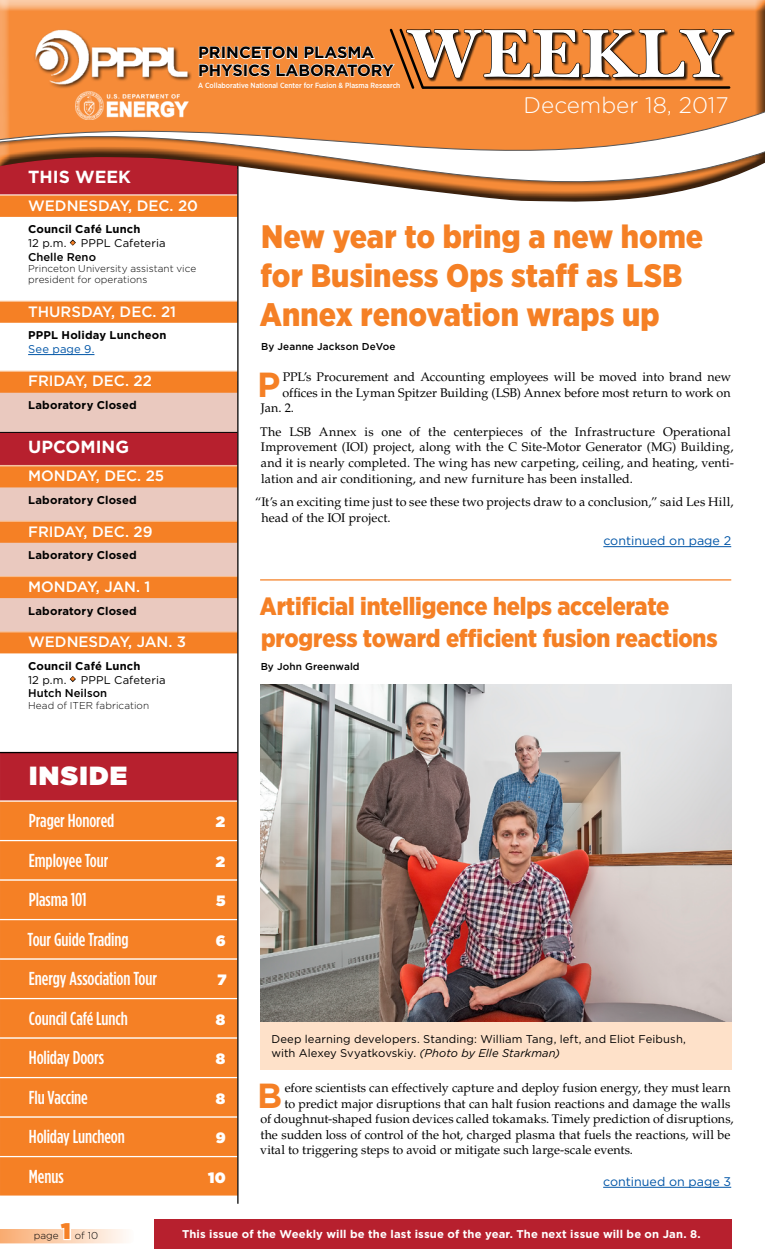
<style>
.page{position:relative;width:765px;height:1260px;background:#fff}
.page>*{position:absolute;margin:0;border:0;box-sizing:border-box;transform-origin:0 0}
.t1{font:65px "Princeton Monti BD";letter-spacing:.02em;color:#fff}
.t2{font:700 34.88px "Gotham";color:#f58025}
.t3{font:900 32.5px/39.1px "Gotham Narrow";color:#f58025}
.t4{font:900 26.25px "Gotham";letter-spacing:.05em;color:#fff}
.t5{font:900 25px/31.2px "Gotham Narrow";letter-spacing:-.01em;color:#f58025}
.t6{font:300 22.5px "Gotham Rounded";color:#fff}
.t7{font:900 22.5px "Gotham";color:#f58025}
.t8{font:500 18.75px "Gotham Condensed";letter-spacing:-.005em;color:#fff}
.t9{font:700 17.5px "Gotham";color:#fff}
.t10{font:700 16.25px/17.5px "Gotham";color:#000}
.t11{font:500 15px "Gotham";color:#fff}
.t12{font:900 15px "Gotham";color:#fff}
.t13{font:12.5px/15.6px "Palatino LT Std";letter-spacing:.005em;color:#000}
.t14{font:12.5px "Gotham";color:#0055a7}
.t15{font:11.25px/13.6px "Gotham";letter-spacing:.01em;color:#000}
.t16{font:700 11.25px "Gotham";letter-spacing:.015em;color:#000}
.t17{font:700 11.25px "Gotham";letter-spacing:.015em;color:#fff}
.t18{font:11.25px "Gotham";letter-spacing:.015em;color:#0055a7}
.t19{font:300 10px/11.2px "Gotham";color:#000}
.t20{font:500 10px "Gotham";letter-spacing:.01em;color:#000}
.t21{font:500 7.5px "Gotham Narrow";color:#fff}
.s1{font-weight:700}
.s2{font-weight:500}
.s3{font-style:italic}
</style>
<div class="page">
<div style="left:0;top:382px;width:237px;height:257px;background:#eac9bf"></div>
<hr style="left:260px;top:579px;width:471px;height:2px;background:#f58025">
<div style="left:0;top:302px;width:238px;height:21px;background:#f58025"></div>
<hr style="left:0;top:301px;width:238px;height:1px;background:#fbbb88">
<hr style="left:28px;top:354px;width:66px;height:1px;background:#0055a7">
<div style="left:0;top:371px;width:238px;height:22px;background:#f58025"></div>
<hr style="left:0;top:371px;width:238px;height:1px;background:#fbbb88">
<div style="left:0;top:432px;width:238px;height:33px;background:#b7202e"></div>
<hr style="left:0;top:432px;width:238px;height:1px;background:#000">
<div style="left:0;top:466px;width:238px;height:21px;background:#f58025"></div>
<hr style="left:0;top:466px;width:238px;height:1px;background:#fbbb88">
<div style="left:0;top:522px;width:238px;height:21px;background:#f58025"></div>
<hr style="left:0;top:521px;width:238px;height:1px;background:#fbbb88">
<div style="left:0;top:577px;width:238px;height:21px;background:#f58025"></div>
<hr style="left:0;top:576px;width:238px;height:1px;background:#fbbb88">
<div style="left:0;top:632px;width:238px;height:21px;background:#f58025"></div>
<hr style="left:0;top:632px;width:238px;height:1px;background:#fbbb88">
<svg style="left:69px;top:676px;width:7px;height:7px"></svg>
<hr style="left:603px;top:546px;width:128px;height:1px;background:#0055a7">
<hr style="left:603px;top:1187px;width:128px;height:1px;background:#0055a7">
<div style="left:0;top:752px;width:238px;height:50px;background:#b7202e"></div>
<hr style="left:0;top:752px;width:238px;height:1px;background:#000">
<div style="left:0;top:801px;width:238px;height:39px;background:#f58025"></div>
<hr style="left:0;top:800px;width:238px;height:2px;background:#fff">
<div style="left:0;top:840px;width:238px;height:40px;background:#f58025"></div>
<hr style="left:0;top:840px;width:238px;height:1px;background:#fff">
<div style="left:0;top:880px;width:238px;height:39px;background:#f58025"></div>
<hr style="left:0;top:879px;width:238px;height:2px;background:#fff">
<div style="left:0;top:919px;width:238px;height:40px;background:#f58025"></div>
<hr style="left:0;top:919px;width:238px;height:1px;background:#fff">
<div style="left:0;top:959px;width:238px;height:39px;background:#f58025"></div>
<hr style="left:0;top:958px;width:238px;height:2px;background:#fff">
<div style="left:0;top:998px;width:238px;height:40px;background:#f58025"></div>
<hr style="left:0;top:998px;width:238px;height:1px;background:#fff">
<div style="left:0;top:1038px;width:238px;height:39px;background:#f58025"></div>
<hr style="left:0;top:1037px;width:238px;height:2px;background:#fff">
<div style="left:0;top:1077px;width:238px;height:40px;background:#f58025"></div>
<hr style="left:0;top:1077px;width:238px;height:1px;background:#fff">
<div style="left:0;top:1117px;width:238px;height:39px;background:#f58025"></div>
<hr style="left:0;top:1116px;width:238px;height:2px;background:#fff">
<div style="left:0;top:1156px;width:238px;height:40px;background:#f58025"></div>
<hr style="left:0;top:1156px;width:238px;height:1px;background:#fff">
<img style="left:260px;top:684px;width:471px;height:339px">
<div style="left:260px;top:1023px;width:471px;height:47px;background:#fee1c9"></div>
<div style="left:154px;top:1219px;width:577px;height:30px;background:#b7202e"></div>
<hr style="left:237px;top:166px;width:2px;height:1038px;background:#000">
<div style="left:0;top:0;width:765px;height:203px;background:#000;opacity:.75"></div>
<svg style="left:0;top:92px;width:765px;height:162px"></svg>
<div style="left:34px;top:29px;width:158px;height:59px;background:#000;opacity:.75"></div>
<img style="left:34px;top:29px;width:162px;height:56px">
<svg style="left:198px;top:27px;width:534px;height:64px;background:#be7237"></svg>
<img style="left:75px;top:91px;width:118px;height:28px">
<svg style="left:0;top:1229px;width:126px;height:14px;background:#fbd2b4"></svg>
<h1 class="t1" style="left:407px;top:14px;width:325px">WEEKLY</h1>
<h3 class="t6" style="left:524px;top:90px;width:207px">December 18, 2017</h3>
<h3 class="t10" style="left:198px;top:44px;width:197px">PRINCETON PLASMA<br>PHYSICS LABORATORY</h3>
<p class="t21" style="left:198px;top:81px;width:204px">A Collaborative National Center for Fusion &amp; Plasma Research</p>
<h3 class="t9" style="left:28px;top:165px;width:104px">THIS WEEK</h3>
<p class="t11" style="left:28px;top:196px;width:171px">WEDNESDAY, DEC. 20</p>
<p class="t15" style="left:28px;top:222px;width:139px"><span class="s1">Council Café Lunch<br></span>12 p.m. <sup>◆</sup> PPPL Cafeteria<br><span class="s2">Chelle Reno</span></p>
<p class="t19" style="left:28px;top:263px;width:170px">Princeton University assistant vice president for operations</p>
<p class="t11" style="left:28px;top:301px;width:149px">THURSDAY, DEC. 21</p>
<p class="t16" style="left:28px;top:328px;width:140px">PPPL Holiday Luncheon</p>
<p class="t18" style="left:28px;top:342px;width:68px">See page 9.</p>
<p class="t11" style="left:28px;top:371px;width:125px">FRIDAY, DEC. 22</p>
<p class="t16" style="left:28px;top:398px;width:110px">Laboratory Closed</p>
<h3 class="t9" style="left:28px;top:435px;width:102px">UPCOMING</h3>
<p class="t11" style="left:28px;top:466px;width:138px">MONDAY, DEC. 25</p>
<p class="t16" style="left:28px;top:493px;width:110px">Laboratory Closed</p>
<p class="t11" style="left:28px;top:521px;width:126px">FRIDAY, DEC. 29</p>
<p class="t16" style="left:28px;top:548px;width:110px">Laboratory Closed</p>
<p class="t11" style="left:28px;top:577px;width:124px">MONDAY, JAN. 1</p>
<p class="t16" style="left:28px;top:603px;width:110px">Laboratory Closed</p>
<p class="t11" style="left:28px;top:632px;width:160px">WEDNESDAY, JAN. 3</p>
<p class="t15" style="left:28px;top:659px;width:139px"><span class="s1">Council Café Lunch<br></span>12 p.m. <sup>◆</sup> PPPL Cafeteria<br><span class="s2">Hutch Neilson</span></p>
<p class="t19" style="left:28px;top:699px;width:123px">Head of ITER fabrication</p>
<h3 class="t4" style="left:29px;top:757px;width:100px">INSIDE</h3>
<h3 class="t8" style="left:29px;top:810px;width:87px">Prager Honored</h3>
<p class="t12" style="left:216px;top:811px;width:11px">2</p>
<h3 class="t8" style="left:29px;top:850px;width:81px">Employee Tour</h3>
<p class="t12" style="left:216px;top:851px;width:11px">2</p>
<h3 class="t8" style="left:29px;top:889px;width:59px">Plasma 101</h3>
<p class="t12" style="left:216px;top:890px;width:11px">5</p>
<h3 class="t8" style="left:28px;top:929px;width:103px">Tour Guide Trading</h3>
<p class="t12" style="left:216px;top:930px;width:11px">6</p>
<h3 class="t8" style="left:29px;top:968px;width:130px">Energy Association Tour</h3>
<p class="t12" style="left:217px;top:969px;width:11px">7</p>
<h3 class="t8" style="left:29px;top:1008px;width:101px">Council Café Lunch</h3>
<p class="t12" style="left:216px;top:1009px;width:11px">8</p>
<h3 class="t8" style="left:29px;top:1047px;width:77px">Holiday Doors</h3>
<p class="t12" style="left:216px;top:1048px;width:11px">8</p>
<h3 class="t8" style="left:29px;top:1087px;width:60px">Flu Vaccine</h3>
<p class="t12" style="left:216px;top:1088px;width:11px">8</p>
<h3 class="t8" style="left:29px;top:1126px;width:97px">Holiday Luncheon</h3>
<p class="t12" style="left:216px;top:1127px;width:11px">9</p>
<h3 class="t8" style="left:29px;top:1166px;width:36px">Menus</h3>
<p class="t12" style="left:208px;top:1167px;width:19px">10</p>
<h3 class="t3" style="left:260px;top:217px;width:445px">New year to bring a new home for Business Ops staff as LSB<br>Annex renovation wraps up</h3>
<p class="t20" style="left:261px;top:340px;width:136px">By Jeanne Jackson DeVoe</p>
<h2 class="t2" style="left:257px;top:361px;width:25px">P</h2>
<p class="t13" style="left:283px;top:369px;width:450px">PPL’s Procurement and Accounting employees will be moved into brand new</p>
<p class="t13" style="left:283px;top:385px;width:450px">offices in the Lyman Spitzer Building (LSB) Annex before most return to work on</p>
<p class="t13" style="left:261px;top:400px;width:35px">Jan. 2.</p>
<p class="t13" style="left:260px;top:424px;width:475px">The LSB Annex is one of the centerpieces of the Infrastructure Operational Improvement (IOI) project, along with the C Site-Motor Generator (MG) Building, and it is nearly completed. The wing has new carpeting, ceiling, and heating, venti&shy;lation and air conditioning, and new furniture has been installed.</p>
<p class="t13" style="left:261px;top:494px;width:474px;text-indent:-6px">“It’s an exciting time just to see these two projects draw to a conclusion,” said Les Hill, head of the IOI project.</p>
<p class="t14" style="left:603px;top:533px;width:129px">continued on page 2</p>
<h3 class="t5" style="left:260px;top:591px;width:459px">Artificial intelligence helps accelerate progress toward efficient fusion reactions</h3>
<p class="t20" style="left:261px;top:660px;width:101px">By John Greenwald</p>
<p class="t15" style="left:271px;top:1032px;width:416px">Deep learning developers. Standing: William Tang, left, and Eliot Feibush, with Alexey Svyatkovskiy. <span class="s3">(Photo by Elle Starkman)</span></p>
<h2 class="t2" style="left:257px;top:1072px;width:27px">B</h2>
<p class="t13" style="left:285px;top:1080px;width:448px">efore scientists can effectively capture and deploy fusion energy, they must learn</p>
<p class="t13" style="left:284px;top:1096px;width:448px">to predict major disruptions that can halt fusion reactions and damage the walls</p>
<p class="t13" style="left:260px;top:1111px;width:475px">of doughnut-shaped fusion devices called tokamaks. Timely prediction of disruptions,</p>
<p class="t13" style="left:260px;top:1127px;width:472px">the sudden loss of control of the hot, charged plasma that fuels the reactions, will be</p>
<p class="t13" style="left:260px;top:1143px;width:374px">vital to triggering steps to avoid or mitigate such large-scale events.</p>
<p class="t14" style="left:603px;top:1173px;width:130px">continued on page 3</p>
<p class="t19" style="left:34px;top:1229px;width:26px">page</p>
<h3 class="t7" style="left:61px;top:1215px;width:11px">1</h3>
<p class="t19" style="left:75px;top:1229px;width:25px">of 10</p>
<p class="t17" style="left:182px;top:1227px;width:520px">This issue of the Weekly will be the last issue of the year. The next issue will be on Jan. 8.</p>
</div>
